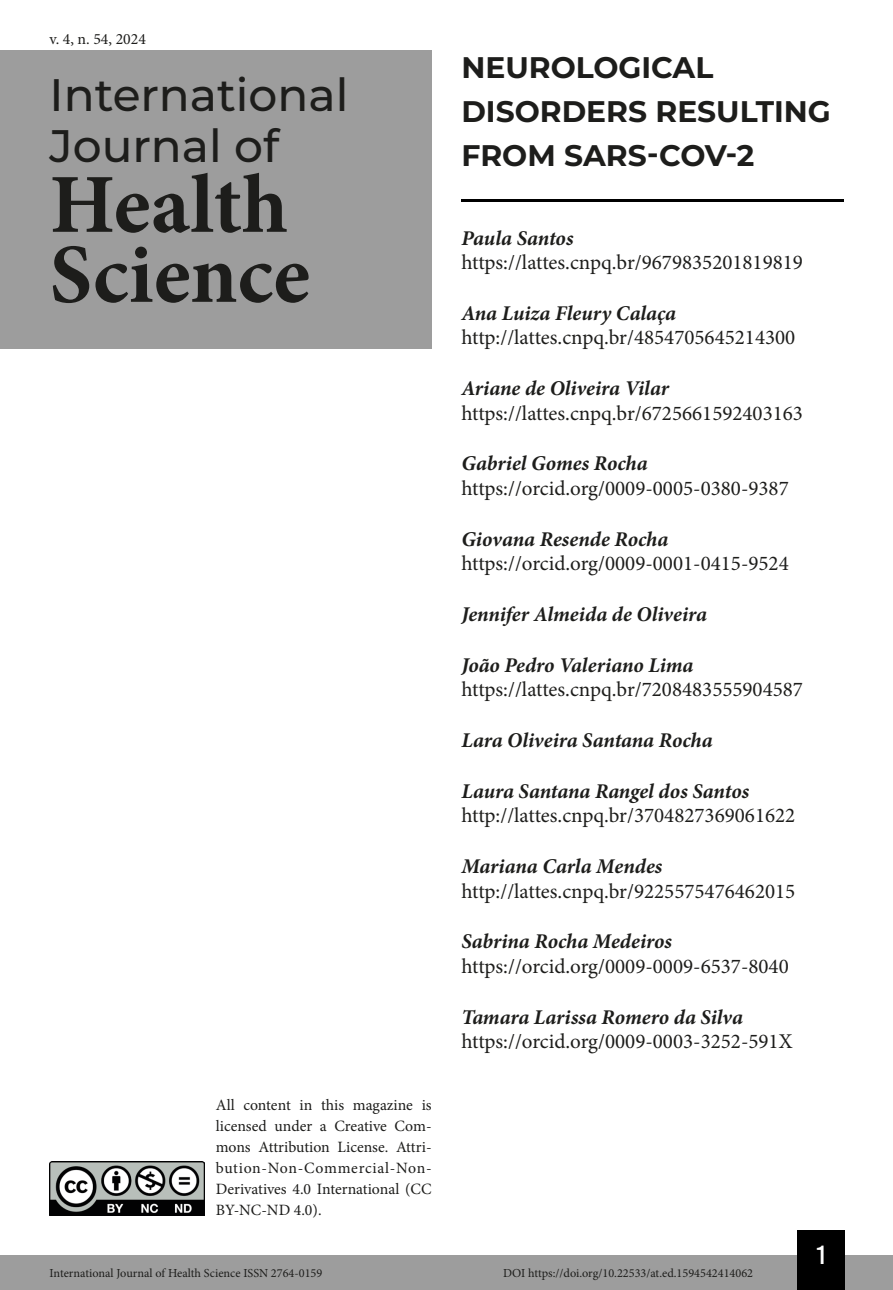
<style>
.page{position:relative;width:893px;height:1290px;background:#fff}
.page>*{position:absolute;margin:0;border:0;box-sizing:border-box;transform-origin:0 0}
.t1{font:700 84px/70px "Minion Pro";color:#1d1d1b}
.t2{font:500 45.5px/50.8px "Montserrat";color:#1d1d1b}
.Título_Artigo{font:700 29.75px/43.8px "Montserrat";color:#1d1d1b}
.t3{font:26.25px "Bebas Kai";color:#fff}
.Infos_autor{font:21px "Minion Pro";color:#1d1d1b}
.Autor{font:italic 700 21px "Minion Pro";letter-spacing:-.005em;color:#1d1d1b}
.t4{font:15.75px/21px "Minion Pro";color:#1d1d1b;text-align:justify}
.t5{font:12.25px "Minion Pro";color:#1d1d1b}
</style>
<div class="page">
<div style="left:0;top:1255px;width:893px;height:35px;background:#9d9d9d"></div>
<div style="left:797px;top:1230px;width:48px;height:60px;background:#000"></div>
<img style="left:50px;top:1161px;width:154px;height:54px">
<div style="left:0;top:50px;width:432px;height:298px;background:#9d9d9d"></div>
<hr style="left:461px;top:199px;width:382px;height:3px;background:#000">
<p class="t4" style="left:50px;top:28px;width:98px">v. 4, n. 54, 2024</p>
<h2 class="t2" style="left:50px;top:68px;width:300px">International<br>Journal of</h2>
<h1 class="t1" style="left:50px;top:169px;width:262px">Health<br>Science</h1>
<p class="t4" style="left:216px;top:1095px;width:217px">All content in this magazine is licensed under a Creative Com&shy;mons Attribution License. Attri&shy;bution-Non-Commercial-Non-Derivatives 4.0 International (CC BY-NC-ND 4.0).</p>
<p class="Título_Artigo" style="left:461px;top:44px;width:371px">NEUROLOGICAL<br>DISORDERS RESULTING<br>FROM SARS-COV-2</p>
<p class="Autor" style="left:461px;top:223px;width:114px">Paula Santos</p>
<p class="Infos_autor" style="left:461px;top:248px;width:343px">https://lattes.cnpq.br/9679835201819819</p>
<p class="Autor" style="left:461px;top:298px;width:216px">Ana Luiza Fleury Calaça</p>
<p class="Infos_autor" style="left:461px;top:324px;width:335px">http://lattes.cnpq.br/4854705645214300</p>
<p class="Autor" style="left:461px;top:373px;width:209px">Ariane de Oliveira Vilar</p>
<p class="Infos_autor" style="left:461px;top:399px;width:343px">https://lattes.cnpq.br/6725661592403163</p>
<p class="Autor" style="left:461px;top:449px;width:188px">Gabriel Gomes Rocha</p>
<p class="Infos_autor" style="left:461px;top:474px;width:329px">https://orcid.org/0009-0005-0380-9387</p>
<p class="Autor" style="left:461px;top:524px;width:208px">Giovana Resende Rocha</p>
<p class="Infos_autor" style="left:461px;top:549px;width:329px">https://orcid.org/0009-0001-0415-9524</p>
<p class="Autor" style="left:461px;top:599px;width:247px">Jennifer Almeida de Oliveira</p>
<p class="Autor" style="left:461px;top:650px;width:234px">João Pedro Valeriano Lima</p>
<p class="Infos_autor" style="left:461px;top:675px;width:343px">https://lattes.cnpq.br/7208483555904587</p>
<p class="Autor" style="left:461px;top:725px;width:253px">Lara Oliveira Santana Rocha</p>
<p class="Autor" style="left:461px;top:776px;width:289px">Laura Santana Rangel dos Santos</p>
<p class="Infos_autor" style="left:461px;top:801px;width:335px">http://lattes.cnpq.br/3704827369061622</p>
<p class="Autor" style="left:461px;top:851px;width:202px">Mariana Carla Mendes</p>
<p class="Infos_autor" style="left:461px;top:877px;width:335px">http://lattes.cnpq.br/9225575476462015</p>
<p class="Autor" style="left:461px;top:926px;width:212px">Sabrina Rocha Medeiros</p>
<p class="Infos_autor" style="left:461px;top:952px;width:329px">https://orcid.org/0009-0009-6537-8040</p>
<p class="Autor" style="left:461px;top:1002px;width:283px">Tamara Larissa Romero da Silva</p>
<p class="Infos_autor" style="left:461px;top:1027px;width:333px">https://orcid.org/0009-0003-3252-591X</p>
<p class="t3" style="left:817px;top:1241px;width:10px">1</p>
<p class="t5" style="left:50px;top:1265px;width:274px">International Journal of Health Science ISSN 2764-0159</p>
<p class="t5" style="left:503px;top:1265px;width:252px">DOI https://doi.org/10.22533/at.ed.1594542414062</p>
</div>
